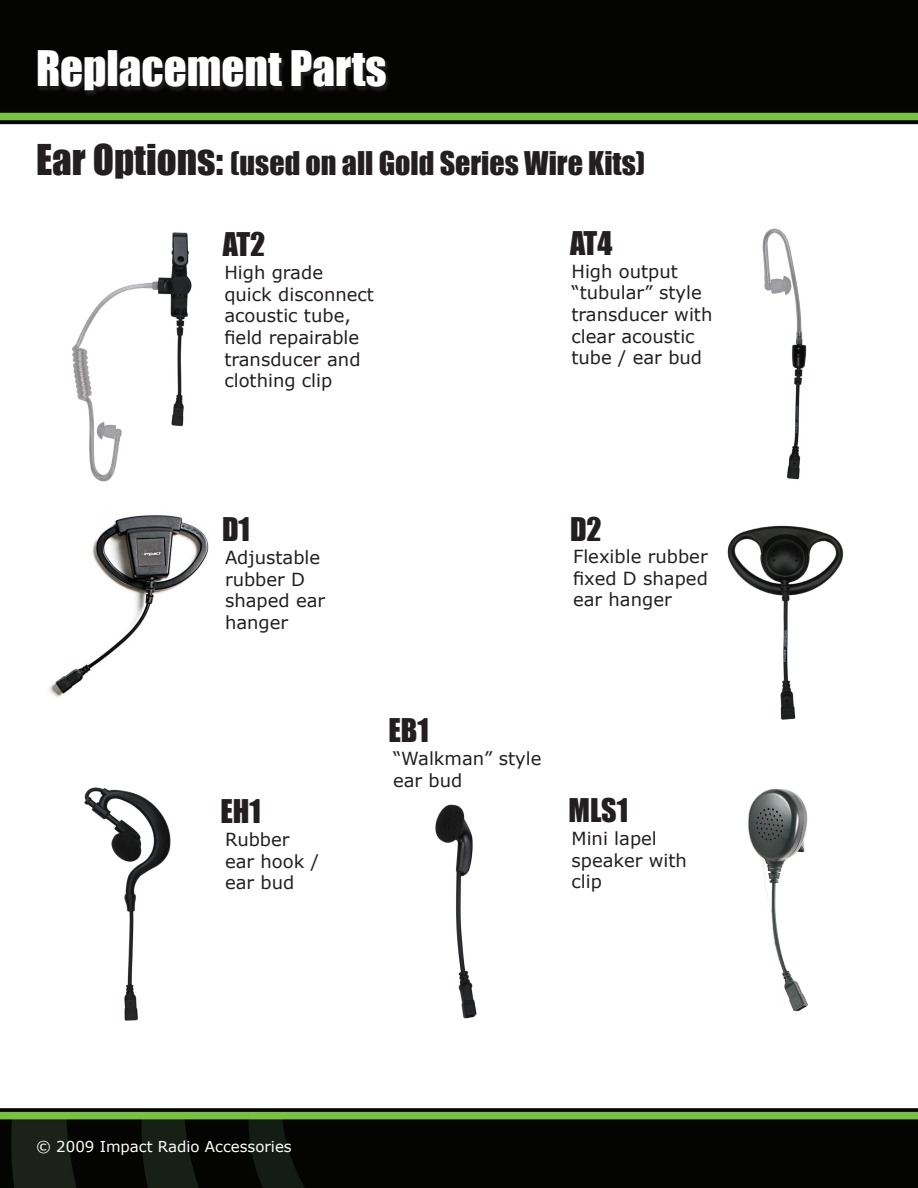
<style>
.page{position:relative;width:918px;height:1188px;background:#fff}
.page>*{position:absolute;margin:0;border:0;box-sizing:border-box;transform-origin:0 0}
.Headers_72-55-44{font:45px "Impact";color:#fff}
.t1{font:30px "Impact";color:#231f20}
.t2{font:18px/21.6px "Verdana";color:#231f20}
.t3{font:15px "Verdana";color:#fff}
.s1{font-size:39px}
</style>
<div class="page">
<img style="left:0;top:0;width:918px;height:1188px">
<img style="left:428px;top:789px;width:66px;height:248px">
<img style="left:36px;top:210px;width:171px;height:286px">
<img style="left:734px;top:212px;width:99px;height:282px">
<img style="left:718px;top:512px;width:130px;height:212px">
<img style="left:56px;top:762px;width:126px;height:274px">
<img style="left:36px;top:502px;width:184px;height:198px">
<img style="left:723px;top:784px;width:108px;height:232px">
<div style="left:36px;top:50px;width:354px;height:46px;background:#231f20;opacity:.85"></div>
<p class="Headers_72-55-44" style="left:36px;top:33px;width:352px">Replacement Parts</p>
<p class="t1" style="left:36px;top:140px;width:611px"><span class="s1">Ear Options:</span> (used on all Gold Series Wire Kits)</p>
<p class="t1" style="left:223px;top:221px;width:44px">AT2</p>
<p class="t1" style="left:570px;top:220px;width:44px">AT4</p>
<p class="t2" style="left:224px;top:262px;width:151px">High grade quick disconnect acoustic tube, field repairable transducer and clothing clip</p>
<p class="t2" style="left:572px;top:261px;width:142px">High output “tubular” style transducer with clear acoustic tube / ear bud</p>
<p class="t1" style="left:222px;top:506px;width:30px">D1</p>
<p class="t1" style="left:570px;top:506px;width:33px">D2</p>
<p class="t2" style="left:225px;top:547px;width:102px">Adjustable rubber D shaped ear hanger</p>
<p class="t2" style="left:573px;top:546px;width:136px;text-align:justify">Flexible rubber fixed D shaped ear hanger</p>
<p class="t1" style="left:388px;top:707px;width:42px">EB1</p>
<p class="t2" style="left:393px;top:748px;width:150px">“Walkman” style ear bud</p>
<p class="t1" style="left:220px;top:788px;width:42px">EH1</p>
<p class="t1" style="left:568px;top:787px;width:61px">MLS1</p>
<p class="t2" style="left:225px;top:829px;width:95px">Rubber ear hook / ear bud</p>
<p class="t3" style="left:36px;top:1137px;width:257px">© 2009 Impact Radio Accessories</p>
<p class="t2" style="left:572px;top:828px;width:117px">Mini lapel speaker with clip</p>
</div>
